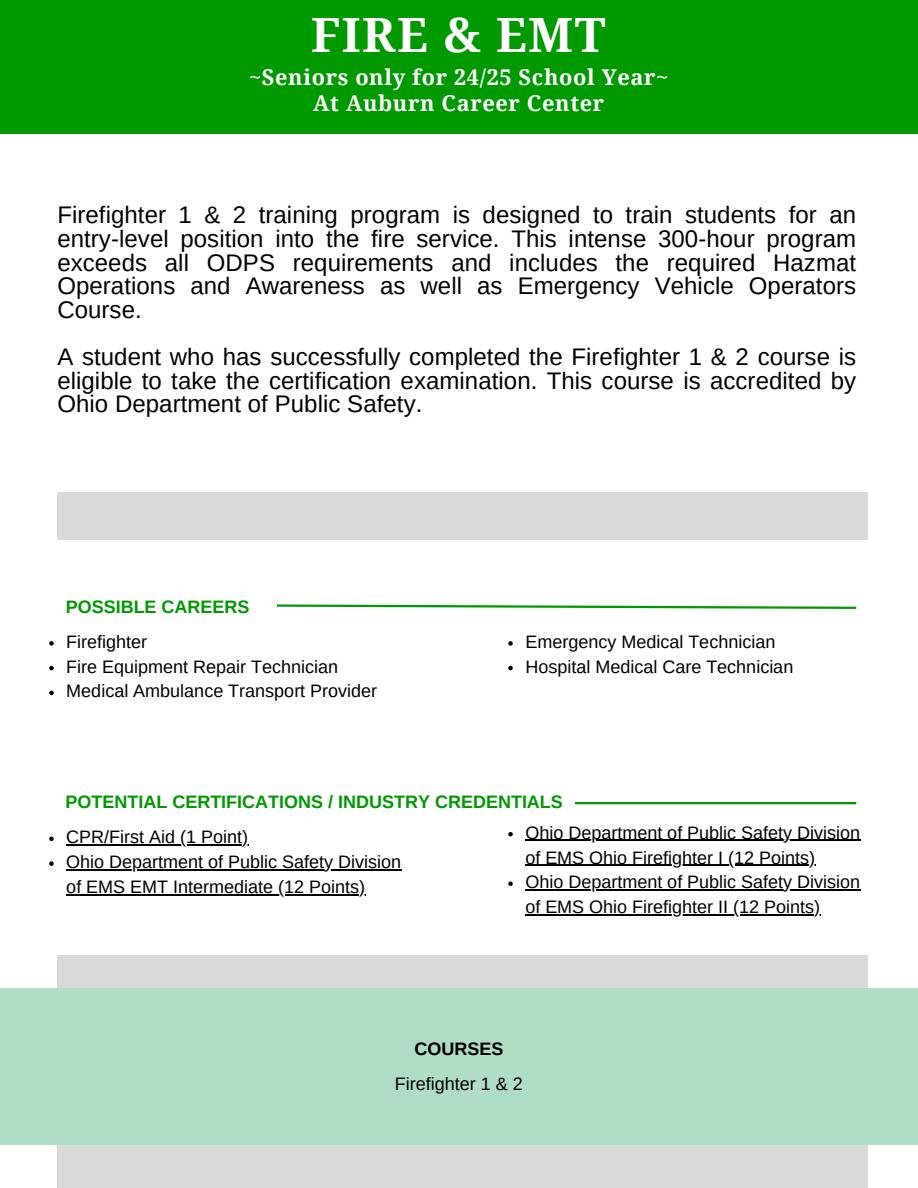
<style>
.page{position:relative;width:918px;height:1188px;background:#fff}
.page>*{position:absolute;margin:0;border:0;box-sizing:border-box;transform-origin:0 0}
.t1{font:700 47.25px "Droid Serif";letter-spacing:.03em;color:#fff}
.t2{font:24px/23.7px "Arimo";letter-spacing:.005em;color:#000;text-align:justify}
.t3{font:700 21.75px/25.8px "Droid Serif";letter-spacing:.03em;color:#fff;text-align:center}
.t4{font:18px/24.8px "Arimo";color:#000}
.t5{font:700 18px "Arimo";color:#090}
.t6{font:700 18px "Arimo";color:#000}
</style>
<div class="page">
<div style="left:57px;top:126px;width:811px;height:1062px;background:#d9d9d9"></div>
<div style="left:0;top:988px;width:918px;height:157px;background:#afddc6"></div>
<div style="left:22px;top:109px;width:874px;height:382px;background:#fff"></div>
<div style="left:22px;top:540px;width:874px;height:415px;background:#fff"></div>
<svg style="left:49px;top:641px;width:5px;height:5px"></svg>
<svg style="left:49px;top:666px;width:5px;height:4px"></svg>
<svg style="left:49px;top:691px;width:5px;height:4px"></svg>
<svg style="left:277px;top:604px;width:580px;height:5px"></svg>
<hr style="left:575px;top:802px;width:281px;height:2px;background:#090">
<div style="left:0;top:0;width:918px;height:134px;background:#090"></div>
<svg style="left:49px;top:837px;width:5px;height:4px"></svg>
<hr style="left:66px;top:844px;width:182px;height:2px;background:#000">
<svg style="left:49px;top:861px;width:5px;height:5px"></svg>
<hr style="left:66px;top:869px;width:335px;height:1px;background:#000">
<hr style="left:66px;top:894px;width:299px;height:1px;background:#000">
<svg style="left:508px;top:832px;width:5px;height:5px"></svg>
<hr style="left:525px;top:840px;width:336px;height:1px;background:#000">
<hr style="left:525px;top:865px;width:290px;height:1px;background:#000">
<svg style="left:508px;top:882px;width:5px;height:4px"></svg>
<hr style="left:525px;top:889px;width:336px;height:2px;background:#000">
<hr style="left:525px;top:914px;width:295px;height:1px;background:#000">
<svg style="left:508px;top:641px;width:5px;height:5px"></svg>
<svg style="left:508px;top:666px;width:5px;height:4px"></svg>
<p class="t1" style="left:311px;top:8px;width:296px">FIRE &amp; EMT</p>
<p class="t3" style="left:249px;top:65px;width:421px">~Seniors only for 24/25 School Year~<br>At Auburn Career Center</p>
<p class="t2" style="left:57px;top:203px;width:800px">Firefighter 1 &amp; 2 training program is designed to train students for an entry-level position into the fire service. This intense 300-hour program exceeds all ODPS requirements and includes the required Hazmat Operations and Awareness as well as Emergency Vehicle Operators Course.</p>
<p class="t2" style="left:57px;top:345px;width:800px">A student who has successfully completed the Firefighter 1 &amp; 2 course is eligible to take the certification examination. This course is accredited by Ohio Department of Public Safety.</p>
<h1 class="t5" style="left:66px;top:597px;width:185px">POSSIBLE CAREERS</h1>
<h2 class="t4" style="left:66px;top:629px;width:82px">Firefighter</h2>
<h2 class="t4" style="left:66px;top:654px;width:273px">Fire Equipment Repair Technician</h2>
<h3 class="t4" style="left:66px;top:679px;width:312px">Medical Ambulance Transport Provider</h3>
<p class="t4" style="left:525px;top:629px;width:269px">Emergency Medical Technician<br>Hospital Medical Care Technician</p>
<p class="t5" style="left:65px;top:791px;width:499px">POTENTIAL CERTIFICATIONS / INDUSTRY CREDENTIALS</p>
<h3 class="t4" style="left:66px;top:825px;width:183px">CPR/First Aid (1 Point)</h3>
<p class="t4" style="left:66px;top:849px;width:336px">Ohio Department of Public Safety Division</p>
<p class="t4" style="left:66px;top:874px;width:300px">of EMS EMT Intermediate (12 Points)</p>
<p class="t4" style="left:525px;top:820px;width:336px">Ohio Department of Public Safety Division</p>
<p class="t4" style="left:525px;top:845px;width:336px">of EMS Ohio Firefighter I (12 Points)<br>Ohio Department of Public Safety Division</p>
<p class="t4" style="left:525px;top:894px;width:296px">of EMS Ohio Firefighter II (12 Points)</p>
<p class="t6" style="left:414px;top:1039px;width:90px">COURSES</p>
<p class="t4" style="left:395px;top:1072px;width:129px">Firefighter 1 &amp; 2</p>
</div>
